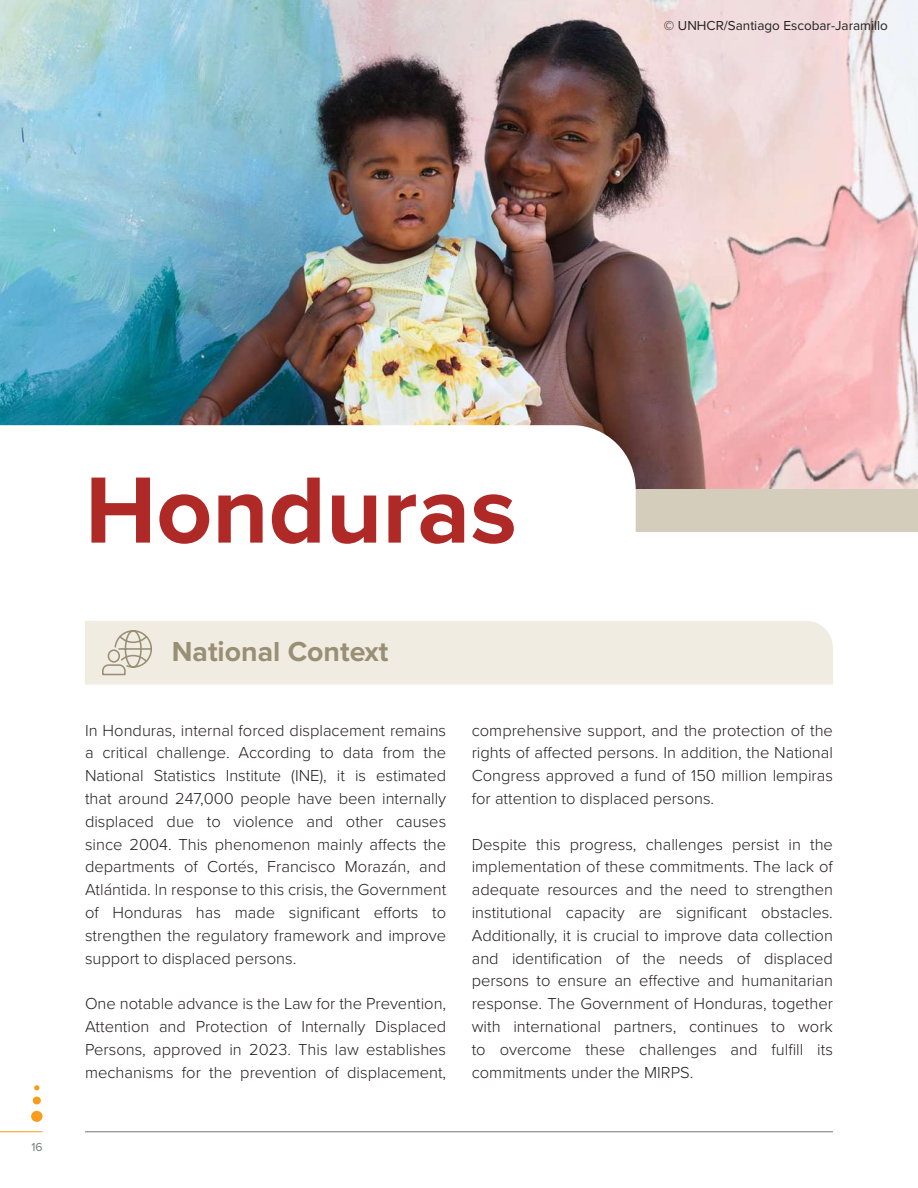
<style>
.page{position:relative;width:918px;height:1188px;background:#fff}
.page>*{position:absolute;margin:0;border:0;box-sizing:border-box;transform-origin:0 0}
.t1{font:700 97.5px "Proxima Nova";color:#af2927}
.t2{font:700 28.5px "Proxima Nova";color:#998f74}
.t3{font:300 16.5px/22.8px "Proxima Nova";color:#231f20;text-align:justify}
.t4{font:13.5px "Proxima Nova";color:#231f20}
.t5{font:12px "Proxima Nova";color:#76787b}
</style>
<div class="page">
<hr style="left:85px;top:1132px;width:748px;height:1px;background:#76787b">
<hr style="left:0;top:1132px;width:43px;height:1px;background:#f89c1c">
<div style="left:31px;top:1111px;width:12px;height:11px;background:#f89c1c;border-radius:50%"></div>
<div style="left:33px;top:1097px;width:8px;height:7px;background:#f89c1c;border-radius:50%"></div>
<svg style="left:34px;top:1085px;width:5px;height:5px"></svg>
<div style="left:0;top:0;width:918px;height:531px;background:#d5cdbc"></div>
<img style="left:0;top:0;width:918px;height:489px">
<div style="left:0;top:425px;width:636px;height:107px;background:#fff"></div>
<div style="left:85px;top:621px;width:748px;height:64px;background:#f1ece2"></div>
<svg style="left:101px;top:629px;width:52px;height:47px;background:#ddd7ca"></svg>
<p class="t4" style="left:664px;top:15px;width:226px">© UNHCR/Santiago Escobar-Jaramillo</p>
<p class="t5" style="left:31px;top:1138px;width:13px">16</p>
<h1 class="t1" style="left:85px;top:437px;width:433px">Honduras</h1>
<h2 class="t2" style="left:172px;top:630px;width:218px">National Context</h2>
<p class="t3" style="left:85px;top:718px;width:363px">In Honduras, internal forced displacement remains a critical challenge. According to data from the National Statistics Institute (INE), it is estimated that around 247,000 people have been internally displaced due to violence and other causes since 2004. This phenomenon mainly affects the departments of Cortés, Francisco Morazán, and Atlántida. In response to this crisis, the Government of Honduras has made significant efforts to strengthen the regulatory framework and improve support to displaced persons.</p>
<p class="t3" style="left:85px;top:991px;width:363px">One notable advance is the Law for the Prevention, Attention and Protection of Internally Displaced Persons, approved in 2023. This law establishes mechanisms for the prevention of displacement,</p>
<p class="t3" style="left:472px;top:718px;width:363px">comprehensive support, and the protection of the rights of affected persons. In addition, the National Congress approved a fund of 150 million lempiras for attention to displaced persons.</p>
<p class="t3" style="left:472px;top:832px;width:363px">Despite this progress, challenges persist in the implementation of these commitments. The lack of adequate resources and the need to strengthen institutional capacity are significant obstacles.<br>Additionally, it is crucial to improve data collection and identification of the needs of displaced persons to ensure an effective and humanitarian response. The Government of Honduras, together with international partners, continues to work to overcome these challenges and fulfill its commitments under the MIRPS.</p>
</div>
